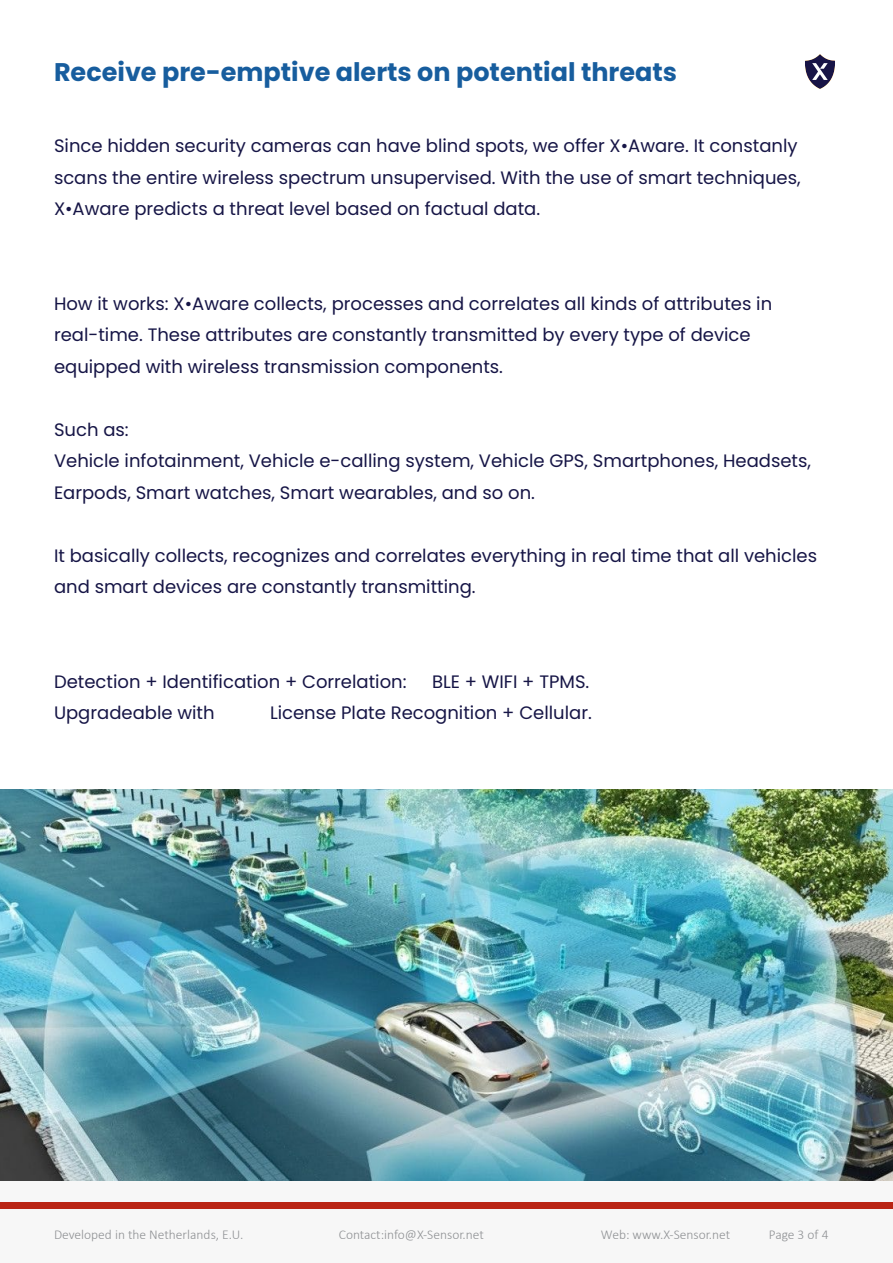
<style>
.page{position:relative;width:893px;height:1263px;background:#fff}
.page>*{position:absolute;margin:0;border:0;box-sizing:border-box;transform-origin:0 0}
.t1{font:700 25.5px "Poppins";color:#175d9e}
.t2{font:18px/31.5px "Poppins";color:#161546}
.t3{font:300 13.5px "Calibri";color:#8f9194}
</style>
<div class="page">
<div style="left:0;top:1180px;width:893px;height:83px;background:#f7f7f7"></div>
<div style="left:0;top:1203px;width:893px;height:6px;background:#b92414"></div>
<img style="left:0;top:790px;width:893px;height:390px">
<img style="left:805px;top:54px;width:30px;height:35px">
<p class="t1" style="left:54px;top:57px;width:625px">Receive pre-emptive alerts on potential threats</p>
<p class="t2" style="left:54px;top:130px;width:748px">Since hidden security cameras can have blind spots, we offer X•Aware. It constanly scans the entire wireless spectrum unsupervised. With the use of smart techniques,<br>X•Aware predicts a threat level based on factual data.</p>
<p class="t2" style="left:54px;top:288px;width:720px">How it works: X•Aware collects, processes and correlates all kinds of attributes in</p>
<p class="t2" style="left:54px;top:319px;width:698px">real-time. These attributes are constantly transmitted by every type of device equipped with wireless transmission components.</p>
<p class="t2" style="left:54px;top:414px;width:76px">Such as:</p>
<p class="t2" style="left:54px;top:445px;width:759px">Vehicle infotainment, Vehicle e-calling system, Vehicle GPS, Smartphones, Headsets,<br>Earpods, Smart watches, Smart wearables, and so on.</p>
<p class="t2" style="left:54px;top:540px;width:765px">It basically collects, recognizes and correlates everything in real time that all vehicles and smart devices are constantly transmitting.</p>
<p class="t2" style="left:54px;top:666px;width:354px">Detection + Identification + Correlation:</p>
<p class="t2" style="left:432px;top:666px;width:159px">BLE + WIFI + TPMS.</p>
<p class="t2" style="left:54px;top:697px;width:162px">Upgradeable with</p>
<p class="t2" style="left:270px;top:697px;width:323px">License Plate Recognition + Cellular.</p>
<p class="t3" style="left:54px;top:1226px;width:191px">Developed in the Netherlands, E.U.</p>
<p class="t3" style="left:339px;top:1226px;width:147px">Contact:info@X-Sensor.net</p>
<p class="t3" style="left:601px;top:1226px;width:131px">Web: www.X-Sensor.net</p>
<p class="t3" style="left:769px;top:1226px;width:61px">Page 3 of 4</p>
</div>
